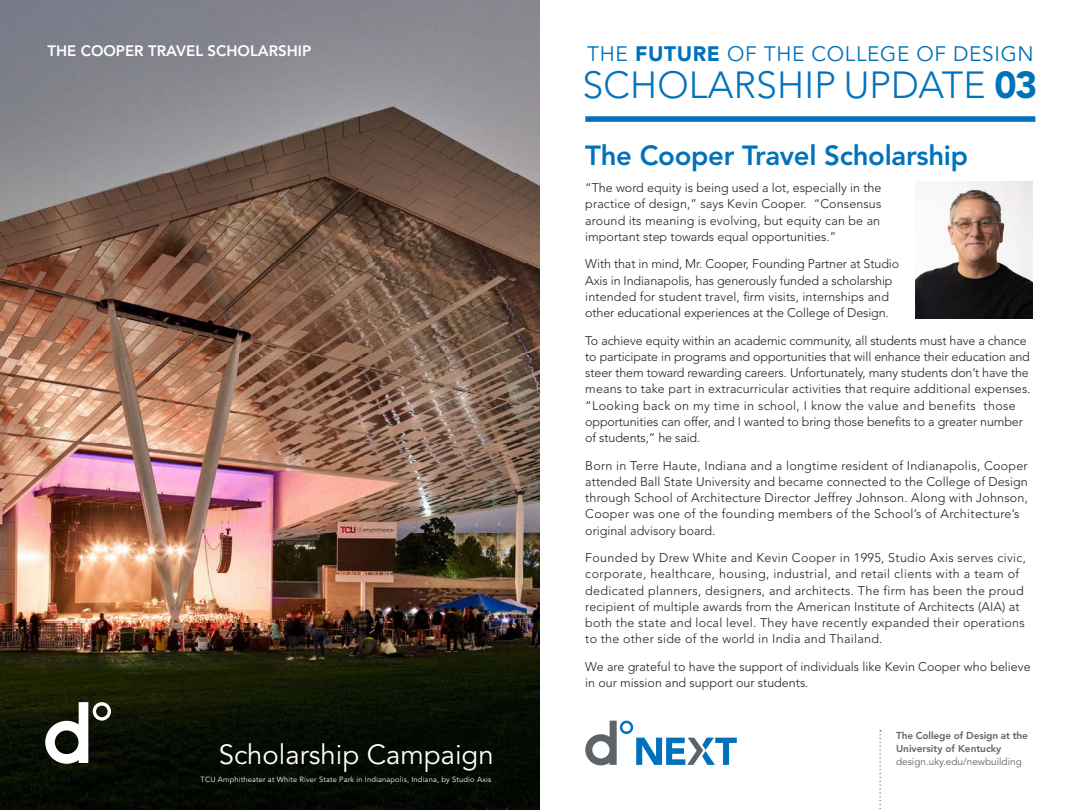
<style>
.page{position:relative;width:1080px;height:810px;background:#fff}
.page>*{position:absolute;margin:0;border:0;box-sizing:border-box;transform-origin:0 0}
.t1{font:300 37.5px "Avenir LT Std";letter-spacing:.005em;color:#0072bc}
.t2{font:800 27.5px "Avenir LT Std";letter-spacing:-.01em;color:#0072bc}
.t3{font:27.5px "Avenir LT Std";color:#fff}
.t4{font:20.75px "Avenir LT Std";letter-spacing:.03em;color:#0072bc}
.t5{font:800 15px "Avenir LT Std";color:#fff}
.t6{font:300 12.5px/16.2px "Avenir LT Std";letter-spacing:.01em;color:#231f20}
.t7{font:300 12.5px/16.2px "Avenir LT Std";letter-spacing:-.01em;color:#231f20}
.t8{font:800 10px/13.1px "Avenir LT Std";letter-spacing:-.005em;color:#5e6367}
.t9{font:10px "Avenir LT Std";color:#5e6367}
.t10{font:7.5px "Avenir LT Std";letter-spacing:.02em;color:#fff}
.s1{font-weight:900}
</style>
<div class="page">
<img style="left:0;top:0;width:540px;height:810px">
<svg style="left:45px;top:702px;width:66px;height:62px"></svg>
<svg style="left:585px;top:721px;width:152px;height:44px"></svg>
<svg style="left:879px;top:730px;width:2px;height:79px"></svg>
<div style="left:585px;top:116px;width:450px;height:6px;background:#0072bc"></div>
<img style="left:916px;top:182px;width:117px;height:137px">
<p class="t5" style="left:47px;top:42px;width:265px">THE COOPER TRAVEL SCHOLARSHIP</p>
<p class="t3" style="left:219px;top:738px;width:277px">Scholarship Campaign</p>
<p class="t10" style="left:201px;top:775px;width:292px">TCU Amphitheater at White River State Park in Indianapolis, Indiana, by Studio Axis</p>
<p class="t4" style="left:587px;top:42px;width:448px">THE <span class="s1">FUTURE</span> OF THE COLLEGE OF DESIGN</p>
<p class="t1" style="left:583px;top:63px;width:456px">SCHOLARSHIP UPDATE <span class="s1">03</span></p>
<p class="t2" style="left:585px;top:139px;width:384px">The Cooper Travel Scholarship</p>
<p class="t6" style="left:585px;top:180px;width:298px;text-align:justify">“The word equity is being used a lot, especially in the practice of design,” says Kevin Cooper. “Consensus around its meaning is evolving, but equity can be an important step towards equal opportunities.”</p>
<p class="t7" style="left:585px;top:256px;width:315px">With that in mind, Mr. Cooper, Founding Partner at Studio Axis in Indianapolis, has generously funded a scholarship intended for student travel, firm visits, internships and other educational experiences at the College of Design.</p>
<p class="t7" style="left:585px;top:332px;width:447px">To achieve equity within an academic community, all students must have a chance to participate in programs and opportunities that will enhance their education and steer them toward rewarding careers. Unfortunately, many students don’t have the means to take part in extracurricular activities that require additional expenses. “Looking back on my time in school, I know the value and benefits those opportunities can offer, and I wanted to bring those benefits to a greater number of students,” he said.</p>
<p class="t6" style="left:585px;top:457px;width:444px">Born in Terre Haute, Indiana and a longtime resident of Indianapolis, Cooper attended Ball State University and became connected to the College of Design through School of Architecture Director Jeffrey Johnson. Along with Johnson, Cooper was one of the founding members of the School’s of Architecture’s original advisory board.</p>
<p class="t6" style="left:585px;top:550px;width:442px">Founded by Drew White and Kevin Cooper in 1995, Studio Axis serves civic, corporate, healthcare, housing, industrial, and retail clients with a team of dedicated planners, designers, and architects. The firm has been the proud recipient of multiple awards from the American Institute of Architects (AIA) at both the state and local level. They have recently expanded their operations to the other side of the world in India and Thailand.</p>
<p class="t6" style="left:585px;top:659px;width:447px">We are grateful to have the support of individuals like Kevin Cooper who believe in our mission and support our students.</p>
<p class="t8" style="left:896px;top:729px;width:133px">The College of Design at the<br>University of Kentucky</p>
<p class="t9" style="left:896px;top:756px;width:127px">design.uky.edu/newbuilding</p>
</div>
